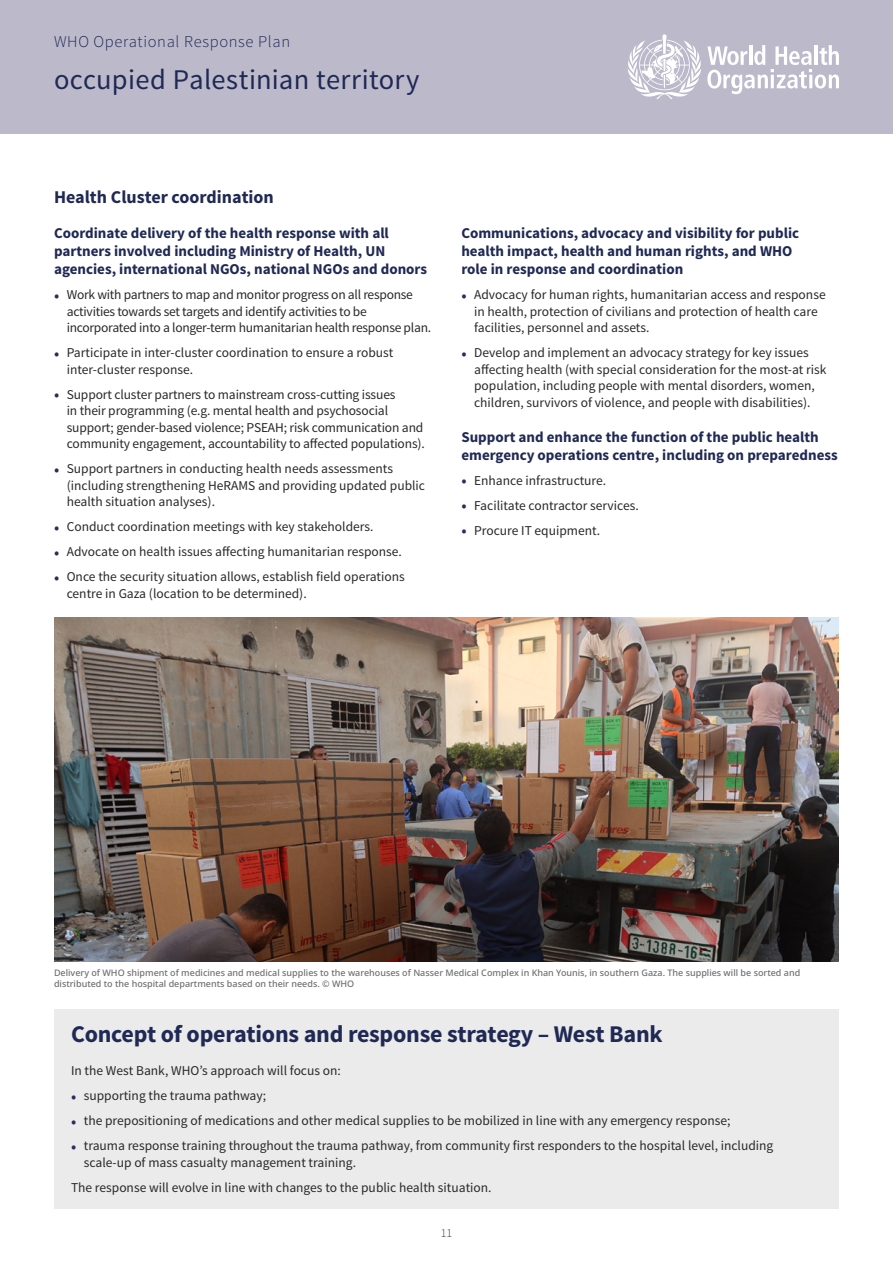
<style>
.page{position:relative;width:893px;height:1263px;background:#fff}
.page>*{position:absolute;margin:0;border:0;box-sizing:border-box;transform-origin:0 0}
.t1{font:28.5px "Source Sans Pro";letter-spacing:.01em;color:#1f2954}
.t2{font:700 24px "Source Sans Pro";letter-spacing:-.01em;color:#1f2954}
.t3{font:700 18px "Source Sans Pro";color:#1f2954}
.t4{font:300 16.5px "Source Sans Pro";letter-spacing:.04em;color:#1f2954}
.t5{font:700 15px/18px "Source Sans Pro";color:#1f2954}
.t6{font:13.5px/16.5px "Source Sans Pro";color:#282827}
.t7{font:13.5px/16.5px "Source Sans Pro";letter-spacing:-.02em;color:#282827}
.t8{font:300 12px "Source Sans Pro";color:#292d59}
.t9{font:500 9px/10.8px "Noto Sans";color:#706f6f}
.s1{font-size:17.25px;color:#292d59}
</style>
<div class="page">
<div style="left:0;top:0;width:893px;height:134px;background:#bcb9cb"></div>
<svg style="left:628px;top:34px;width:211px;height:65px"></svg>
<div style="left:54px;top:1009px;width:785px;height:200px;background:#ebebeb"></div>
<img style="left:54px;top:617px;width:785px;height:344px">
<p class="t4" style="left:54px;top:32px;width:238px">WHO Operational Response Plan</p>
<h1 class="t1" style="left:54px;top:62px;width:367px">occupied Palestinian territory</h1>
<h3 class="t3" style="left:54px;top:186px;width:221px">Health Cluster coordination</h3>
<p class="t5" style="left:54px;top:225px;width:375px">Coordinate delivery of the health response with all partners involved including Ministry of Health, UN agencies, international NGOs, national NGOs and donors</p>
<p class="t7" style="left:67px;top:287px;width:366px;text-indent:-13px"><span class="s1">•</span> Work with partners to map and monitor progress on all response activities towards set targets and identify activities to be incorporated into a longer-term humanitarian health response plan.</p>
<p class="t6" style="left:67px;top:345px;width:328px;text-indent:-13px"><span class="s1">•</span> Participate in inter-cluster coordination to ensure a robust inter‑cluster response.</p>
<p class="t6" style="left:67px;top:386px;width:360px;text-indent:-13px"><span class="s1">•</span> Support cluster partners to mainstream cross-cutting issues<br>in their programming (e.g. mental health and psychosocial support; gender-based violence; PSEAH; risk communication and community engagement, accountability to affected populations).</p>
<p class="t6" style="left:67px;top:461px;width:360px;text-indent:-13px"><span class="s1">•</span> Support partners in conducting health needs assessments (including strengthening HeRAMS and providing updated public health situation analyses).</p>
<p class="t6" style="left:54px;top:519px;width:321px"><span class="s1">•</span> Conduct coordination meetings with key stakeholders.</p>
<p class="t6" style="left:54px;top:544px;width:349px"><span class="s1">•</span> Advocate on health issues affecting humanitarian response.</p>
<p class="t6" style="left:67px;top:569px;width:340px;text-indent:-13px"><span class="s1">•</span> Once the security situation allows, establish field operations centre in Gaza (location to be determined).</p>
<p class="t5" style="left:461px;top:225px;width:339px">Communications, advocacy and visibility for public health impact, health and human rights, and WHO role in response and coordination</p>
<p class="t6" style="left:474px;top:287px;width:353px;text-indent:-13px"><span class="s1">•</span> Advocacy for human rights, humanitarian access and response in health, protection of civilians and protection of health care facilities, personnel and assets.</p>
<p class="t6" style="left:474px;top:345px;width:354px;text-indent:-13px"><span class="s1">•</span> Develop and implement an advocacy strategy for key issues affecting health (with special consideration for the most-at risk population, including people with mental disorders, women, children, survivors of violence, and people with disabilities).</p>
<p class="t5" style="left:461px;top:428px;width:378px">Support and enhance the function of the public health emergency operations centre, including on preparedness</p>
<p class="t6" style="left:461px;top:472px;width:146px"><span class="s1">•</span> Enhance infrastructure.</p>
<p class="t6" style="left:461px;top:497px;width:179px"><span class="s1">•</span> Facilitate contractor services.</p>
<p class="t6" style="left:461px;top:522px;width:140px"><span class="s1">•</span> Procure IT equipment.</p>
<p class="t9" style="left:54px;top:968px;width:748px">Delivery of WHO shipment of medicines and medical supplies to the warehouses of Nasser Medical Complex in Khan Younis, in southern Gaza. The supplies will be sorted and distributed to the hospital departments based on their needs. © WHO</p>
<h2 class="t2" style="left:71px;top:1018px;width:593px">Concept of operations and response strategy – West Bank</h2>
<p class="t6" style="left:71px;top:1063px;width:271px">In the West Bank, WHO’s approach will focus on:</p>
<p class="t6" style="left:71px;top:1088px;width:197px"><span class="s1">•</span> supporting the trauma pathway;</p>
<p class="t6" style="left:71px;top:1113px;width:661px"><span class="s1">•</span> the prepositioning of medications and other medical supplies to be mobilized in line with any emergency response;</p>
<p class="t6" style="left:84px;top:1138px;width:691px;text-indent:-13px"><span class="s1">•</span> trauma response training throughout the trauma pathway, from community first responders to the hospital level, including scale‑up of mass casualty management training.</p>
<p class="t6" style="left:71px;top:1179px;width:422px">The response will evolve in line with changes to the public health situation.</p>
<p class="t8" style="left:441px;top:1225px;width:13px">11</p>
</div>
